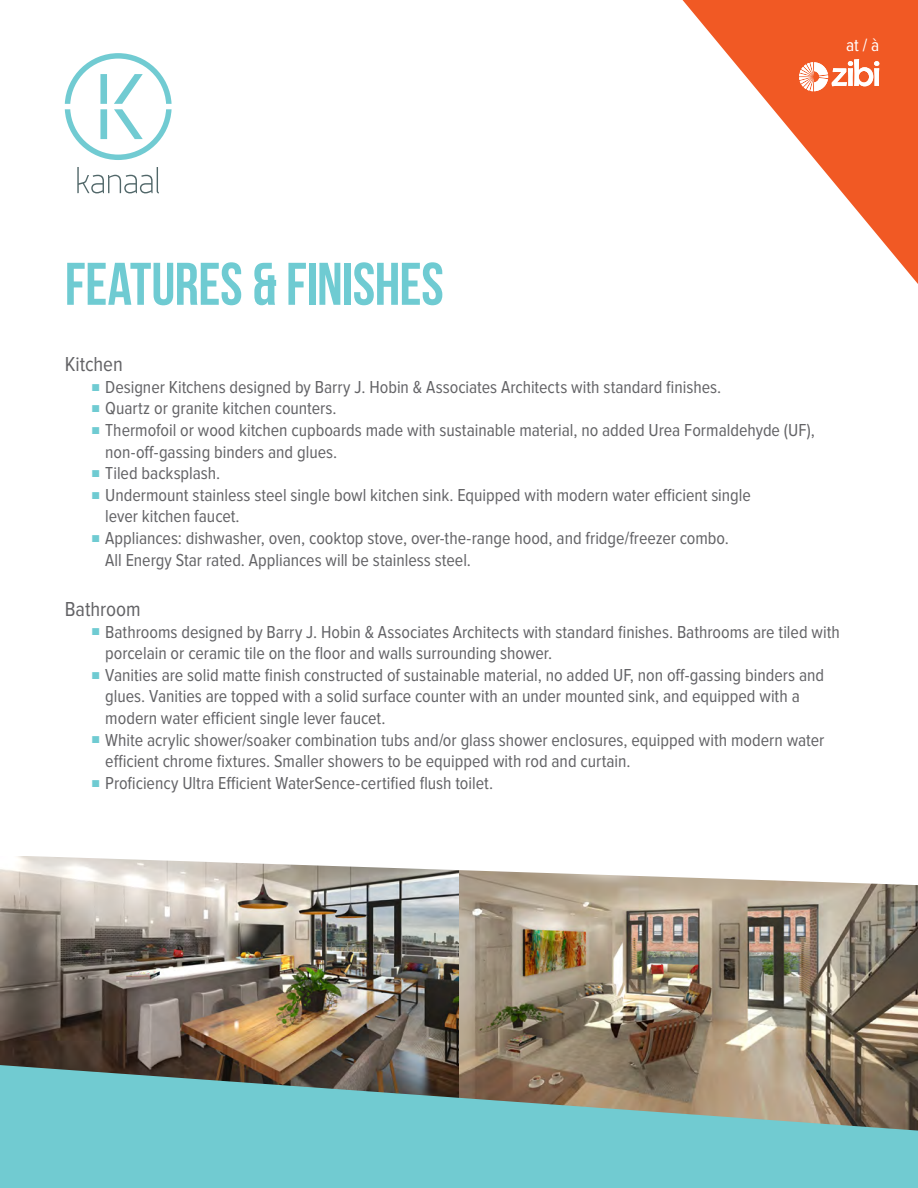
<style>
.page{position:relative;width:918px;height:1188px;background:#fff}
.page>*{position:absolute;margin:0;border:0;box-sizing:border-box;transform-origin:0 0}
.Headlines{font:700 60px "Bebas Neue";letter-spacing:-.005em;color:#6fcbd2}
.t1{font:21px "Proxima Nova Cond";color:#636366}
.t2{font:18px/21.6px "Proxima Nova Cond";color:#636366}
.t3{font:18px "Proxima Nova Cond";color:#fff}
.s1{font-size:12px;color:#6fcbd2}
</style>
<div class="page">
<img style="left:459px;top:885px;width:459px;height:180px">
<img style="left:0;top:885px;width:459px;height:180px">
<svg style="left:0;top:1065px;width:918px;height:123px;fill:#71cbd1"></svg>
<svg style="left:0;top:856px;width:912px;height:29px"></svg>
<svg style="left:683px;top:0;width:235px;height:284px"></svg>
<svg style="left:799px;top:59px;width:80px;height:32px"></svg>
<svg style="left:77px;top:167px;width:82px;height:26px"></svg>
<svg style="left:65px;top:53px;width:107px;height:107px"></svg>
<p class="t3" style="left:846px;top:37px;width:35px">at / à</p>
<p class="Headlines" style="left:65px;top:251px;width:380px">FEATURES &amp; FINISHES</p>
<p class="t1" style="left:65px;top:355px;width:60px">Kitchen</p>
<p class="t2" style="left:92px;top:377px;width:631px"><span class="s1">■</span> Designer Kitchens designed by Barry J. Hobin &amp; Associates Architects with standard finishes.</p>
<p class="t2" style="left:92px;top:398px;width:246px"><span class="s1">■</span> Quartz or granite kitchen counters.</p>
<p class="t2" style="left:105px;top:420px;width:711px;text-indent:-14px"><span class="s1">■</span> Thermofoil or wood kitchen cupboards made with sustainable material, no added Urea Formaldehyde (UF), non-off-gassing binders and glues.</p>
<p class="t2" style="left:92px;top:463px;width:130px"><span class="s1">■</span> Tiled backsplash.</p>
<p class="t2" style="left:105px;top:485px;width:647px;text-indent:-13px"><span class="s1">■</span> Undermount stainless steel single bowl kitchen sink. Equipped with modern water efficient single lever kitchen faucet.</p>
<p class="t2" style="left:105px;top:528px;width:625px;text-indent:-13px"><span class="s1">■</span> Appliances: dishwasher, oven, cooktop stove, over-the-range hood, and fridge/freezer combo.<br>All Energy Star rated. Appliances will be stainless steel.</p>
<p class="t1" style="left:65px;top:599px;width:77px">Bathroom</p>
<p class="t2" style="left:105px;top:622px;width:736px;text-indent:-13px"><span class="s1">■</span> Bathrooms designed by Barry J. Hobin &amp; Associates Architects with standard finishes. Bathrooms are tiled with porcelain or ceramic tile on the floor and walls surrounding shower.</p>
<p class="t2" style="left:105px;top:665px;width:720px;text-indent:-13px"><span class="s1">■</span> Vanities are solid matte finish constructed of sustainable material, no added UF, non off-gassing binders and glues. Vanities are topped with a solid surface counter with an under mounted sink, and equipped with a modern water efficient single lever faucet.</p>
<p class="t2" style="left:105px;top:730px;width:721px;text-indent:-13px"><span class="s1">■</span> White acrylic shower/soaker combination tubs and/or glass shower enclosures, equipped with modern water efficient chrome fixtures. Smaller showers to be equipped with rod and curtain.</p>
<p class="t2" style="left:92px;top:773px;width:403px"><span class="s1">■</span> Proficiency Ultra Efficient WaterSence-certified flush toilet.</p>
</div>
